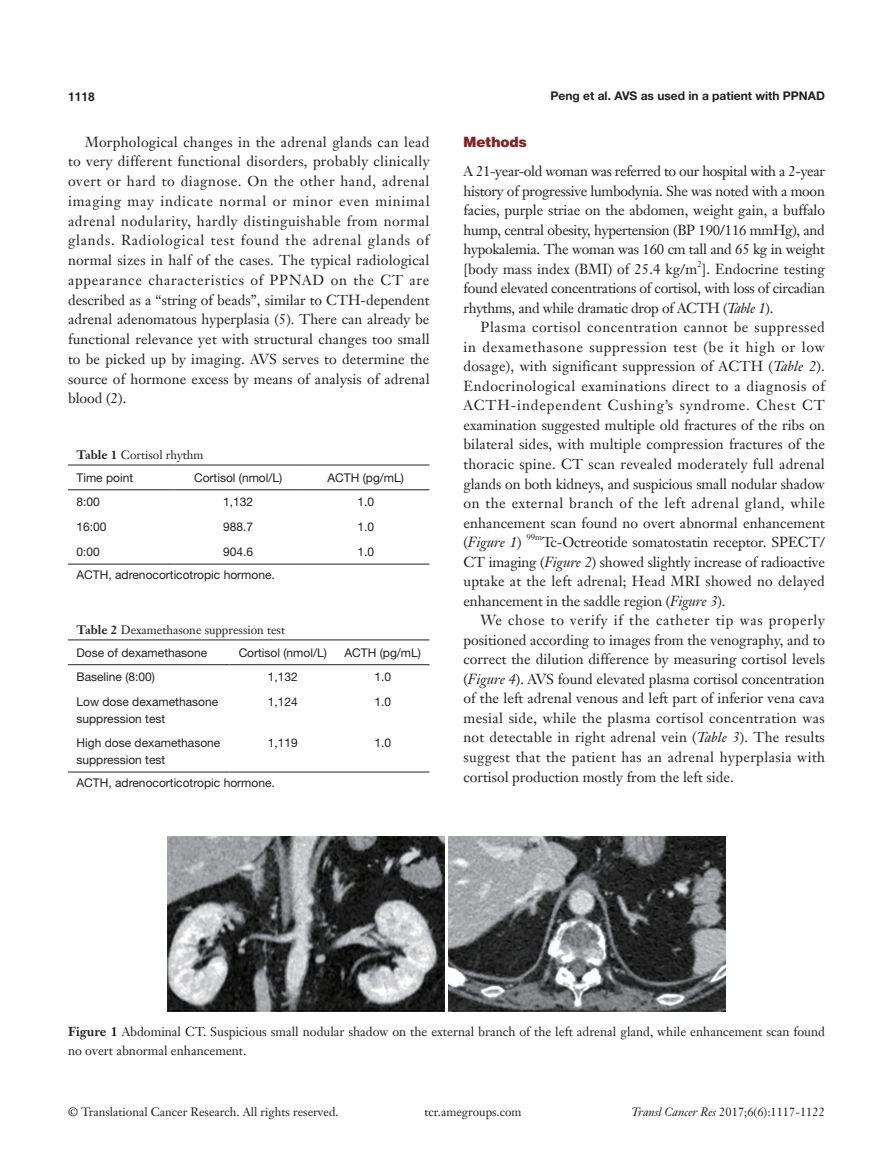
<style>
.page{position:relative;width:893px;height:1170px;background:#fff}
.page>*{position:absolute;margin:0;border:0;box-sizing:border-box;transform-origin:0 0}
.t1{font:14.25px/19.5px "Janson Text LT";color:#231f20;text-align:justify}
.t2{font:14.25px/19.5px "Janson Text LT";letter-spacing:-.02em;color:#231f20}
.t3{font:900 14.25px "Helvetica";color:#812627}
.t4{font:12.75px/19.5px "Janson Text LT";color:#231f20}
.表格{font:12px/16.5px "Helvetica Neue LT Pro";color:#231f20}
.表格-2{font:12px "Janson Text LT";color:#231f20}
.Running_title{font:700 12px "Helvetica Neue LT Pro";color:#231f20}
.t5{font:700 12px "Helvetica";color:#231f20}
.t6{font:8.25px "Janson Text LT";color:#231f20}
.s1{font-style:italic}
.s2{font-weight:700}
</style>
<div class="page">
<hr style="left:68px;top:464px;width:106px;height:1px;background:#231f20">
<hr style="left:174px;top:464px;width:128px;height:1px;background:#231f20">
<hr style="left:302px;top:464px;width:127px;height:1px;background:#231f20">
<hr style="left:68px;top:489px;width:106px;height:1px;background:#231f20">
<hr style="left:174px;top:489px;width:128px;height:1px;background:#231f20">
<hr style="left:302px;top:489px;width:127px;height:1px;background:#231f20">
<hr style="left:68px;top:563px;width:106px;height:1px;background:#231f20">
<hr style="left:174px;top:563px;width:128px;height:1px;background:#231f20">
<hr style="left:302px;top:563px;width:127px;height:1px;background:#231f20">
<hr style="left:68px;top:639px;width:162px;height:1px;background:#231f20">
<hr style="left:230px;top:639px;width:106px;height:1px;background:#231f20">
<hr style="left:336px;top:639px;width:93px;height:1px;background:#231f20">
<hr style="left:68px;top:664px;width:162px;height:1px;background:#231f20">
<hr style="left:230px;top:664px;width:106px;height:1px;background:#231f20">
<hr style="left:336px;top:664px;width:93px;height:1px;background:#231f20">
<hr style="left:68px;top:771px;width:162px;height:1px;background:#231f20">
<hr style="left:230px;top:771px;width:106px;height:1px;background:#231f20">
<hr style="left:336px;top:771px;width:93px;height:1px;background:#231f20">
<img style="left:168px;top:836px;width:276px;height:175px">
<img style="left:449px;top:836px;width:276px;height:175px">
<p class="t5" style="left:68px;top:89px;width:28px">1118</p>
<p class="Running_title" style="left:551px;top:88px;width:276px">Peng et al. AVS as used in a patient with PPNAD</p>
<p class="t1" style="left:68px;top:132px;width:363px;text-indent:17px">Morphological changes in the adrenal glands can lead to very different functional disorders, probably clinically overt or hard to diagnose. On the other hand, adrenal imaging may indicate normal or minor even minimal adrenal nodularity, hardly distinguishable from normal glands. Radiological test found the adrenal glands of normal sizes in half of the cases. The typical radiological appearance characteristics of PPNAD on the CT are described as a “string of beads”, similar to CTH-dependent adrenal adenomatous hyperplasia (5). There can already be functional relevance yet with structural changes too small to be picked up by imaging. AVS serves to determine the source of hormone excess by means of analysis of adrenal blood (2).</p>
<p class="t3" style="left:463px;top:132px;width:65px">Methods</p>
<p class="t1" style="left:463px;top:161px;width:363px">A 21-year-old woman was referred to our hospital with a 2-year history of progressive lumbodynia. She was noted with a moon facies, purple striae on the abdomen, weight gain, a buffalo hump, central obesity, hypertension (BP 190/116 mmHg), and hypokalemia. The woman was 160 cm tall and 65 kg in weight [body mass index (BMI) of 25.4 kg/m ]. Endocrine testing</p>
<p class="t6" style="left:697px;top:259px;width:6px">2</p>
<p class="t2" style="left:463px;top:278px;width:363px">found elevated concentrations of cortisol, with loss of circadian rhythms, and while dramatic drop of ACTH (<span class="s1">Table 1</span>).</p>
<p class="t1" style="left:463px;top:317px;width:363px;text-indent:17px">Plasma cortisol concentration cannot be suppressed in dexamethasone suppression test (be it high or low dosage), with significant suppression of ACTH (<span class="s1">Table 2</span>).<br>Endocrinological examinations direct to a diagnosis of ACTH-independent Cushing’s syndrome. Chest CT examination suggested multiple old fractures of the ribs on bilateral sides, with multiple compression fractures of the thoracic spine. CT scan revealed moderately full adrenal glands on both kidneys, and suspicious small nodular shadow on the external branch of the left adrenal gland, while enhancement scan found no overt abnormal enhancement (<span class="s1">Figure 1</span>)</p>
<p class="表格-2" style="left:77px;top:447px;width:129px"><span class="s2">Table 1</span> Cortisol rhythm</p>
<p class="表格" style="left:77px;top:469px;width:58px">Time point</p>
<p class="表格" style="left:194px;top:469px;width:90px">Cortisol (nmol/L)</p>
<p class="表格" style="left:327px;top:469px;width:78px">ACTH (pg/mL)</p>
<p class="表格" style="left:77px;top:493px;width:25px">8:00</p>
<p class="表格" style="left:223px;top:493px;width:32px">1,132</p>
<p class="表格" style="left:357px;top:493px;width:18px">1.0</p>
<p class="表格" style="left:77px;top:518px;width:32px">16:00</p>
<p class="表格" style="left:223px;top:518px;width:32px">988.7</p>
<p class="表格" style="left:357px;top:518px;width:18px">1.0</p>
<p class="表格" style="left:77px;top:543px;width:25px">0:00</p>
<p class="表格" style="left:223px;top:543px;width:32px">904.6</p>
<p class="表格" style="left:357px;top:543px;width:18px">1.0</p>
<p class="表格" style="left:77px;top:566px;width:200px">ACTH, adrenocorticotropic hormone.</p>
<p class="t6" style="left:527px;top:532px;width:17px">99m</p>
<p class="t1" style="left:463px;top:532px;width:363px;text-indent:79px">Tc-Octreotide somatostatin receptor. SPECT/ CT imaging (<span class="s1">Figure 2</span>) showed slightly increase of radioactive uptake at the left adrenal; Head MRI showed no delayed enhancement in the saddle region (<span class="s1">Figure 3</span>).</p>
<p class="t1" style="left:463px;top:610px;width:363px;text-indent:17px">We chose to verify if the catheter tip was properly positioned according to images from the venography, and to correct the dilution difference by measuring cortisol levels (<span class="s1">Figure 4</span>). AVS found elevated plasma cortisol concentration of the left adrenal venous and left part of inferior vena cava mesial side, while the plasma cortisol concentration was not detectable in right adrenal vein (<span class="s1">Table 3</span>). The results suggest that the patient has an adrenal hyperplasia with cortisol production mostly from the left side.</p>
<p class="表格-2" style="left:77px;top:621px;width:210px"><span class="s2">Table 2</span> Dexamethasone suppression test</p>
<p class="表格" style="left:77px;top:643px;width:132px">Dose of dexamethasone</p>
<p class="表格" style="left:239px;top:643px;width:90px">Cortisol (nmol/L)</p>
<p class="表格" style="left:344px;top:643px;width:78px">ACTH (pg/mL)</p>
<p class="表格" style="left:77px;top:668px;width:80px">Baseline (8:00)</p>
<p class="表格" style="left:268px;top:668px;width:32px">1,132</p>
<p class="表格" style="left:374px;top:668px;width:18px">1.0</p>
<p class="表格" style="left:77px;top:693px;width:143px">Low dose dexamethasone suppression test</p>
<p class="表格" style="left:268px;top:693px;width:32px">1,124</p>
<p class="表格" style="left:374px;top:693px;width:18px">1.0</p>
<p class="表格" style="left:77px;top:734px;width:145px">High dose dexamethasone suppression test</p>
<p class="表格" style="left:268px;top:734px;width:32px">1,119</p>
<p class="表格" style="left:374px;top:734px;width:18px">1.0</p>
<p class="表格" style="left:77px;top:774px;width:200px">ACTH, adrenocorticotropic hormone.</p>
<p class="t4" style="left:68px;top:1021px;width:758px"><span class="s2">Figure 1</span> Abdominal CT. Suspicious small nodular shadow on the external branch of the left adrenal gland, while enhancement scan found no overt abnormal enhancement.</p>
<p class="表格-2" style="left:68px;top:1104px;width:272px">© Translational Cancer Research. All rights reserved.</p>
<p class="表格-2" style="left:425px;top:1104px;width:98px">tcr.amegroups.com</p>
<p class="表格-2" style="left:631px;top:1103px;width:195px"><span class="s1">Transl Cancer Res</span> 2017;6(6):1117-1122</p>
</div>
